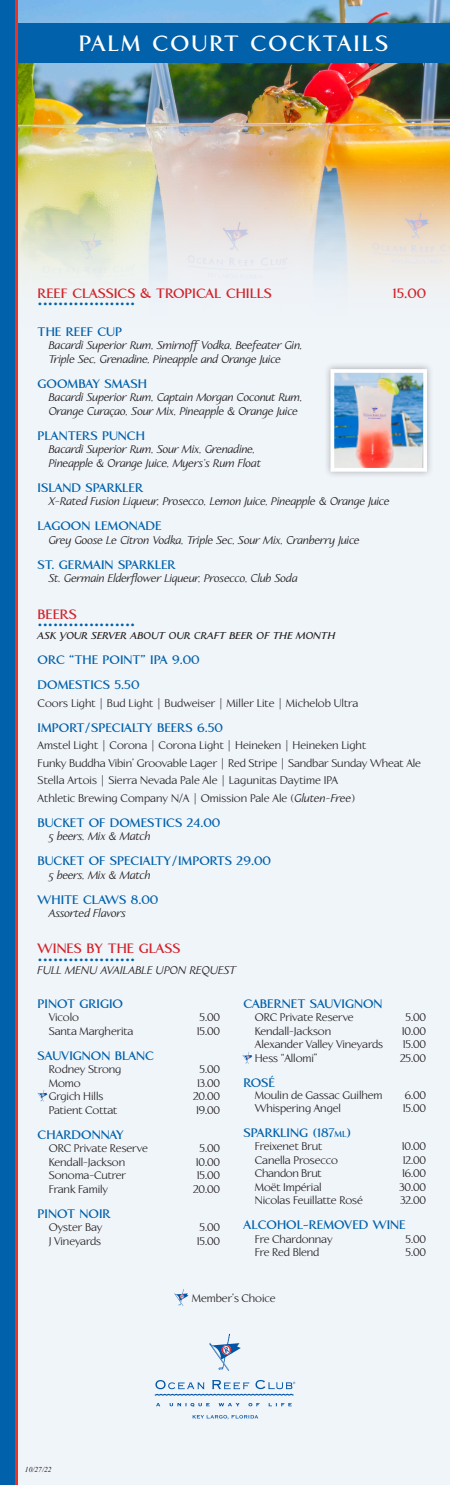
<style>
.page{position:relative;width:450px;height:1485px;background:#fff}
.page>*{position:absolute;margin:0;border:0;box-sizing:border-box;transform-origin:0 0}
.t1{font:700 22.5px "Linotype Aperto";letter-spacing:.09em;color:#fff}
.Headline-red{font:700 21.25px "Linotype Aperto";color:#0161aa}
.Headline-red-2{font:700 13.75px "Linotype Aperto";color:#d1232a}
.Headlines{font:700 12.5px "Linotype Aperto";color:#0161aa}
.Body_Text_copy{font:11.25px/17.5px "Linotype Aperto";letter-spacing:-.01em;color:#231f20}
.Body_Text{font:italic 11.25px/13.5px "Linotype Aperto";letter-spacing:-.01em;color:#231f20}
.Headlines-smaller{font:italic 700 10px "Linotype Aperto";color:#231f20}
.t2{font:italic 7.5px "Times New Roman";color:#231f20}
.s1{font-style:italic}
.s2{font-style:inherit}
.s3{font-size:8.75px}
</style>
<div class="page">
<div style="left:9px;top:1px;width:441px;height:1484px;background:#f0f5fa"></div>
<img style="left:18px;top:0;width:432px;height:281px">
<div style="left:0;top:23px;width:450px;height:40px;background:#0161aa"></div>
<hr style="left:15px;top:0;width:3px;height:1485px;background:#ef3122">
<div style="left:0;top:0;width:15px;height:1485px;background:#0161aa"></div>
<svg style="left:209px;top:1334px;width:32px;height:37px"></svg>
<svg style="left:155px;top:1380px;width:140px;height:16px"></svg>
<svg style="left:169px;top:1403px;width:41px;height:4px"></svg>
<svg style="left:219px;top:1403px;width:21px;height:3px"></svg>
<svg style="left:248px;top:1403px;width:12px;height:3px"></svg>
<svg style="left:268px;top:1403px;width:24px;height:3px"></svg>
<svg style="left:193px;top:1415px;width:65px;height:4px"></svg>
<div style="left:324px;top:362px;width:110px;height:116px;background:#231f20;opacity:.34"></div>
<img style="left:335px;top:374px;width:87px;height:93px">
<div style="left:330px;top:369px;width:97px;height:103px;border:4px solid #fff"></div>
<svg style="left:38px;top:1090px;width:10px;height:12px"></svg>
<svg style="left:243px;top:1052px;width:9px;height:12px"></svg>
<svg style="left:174px;top:1289px;width:15px;height:17px"></svg>
<p class="t1" style="left:79px;top:31px;width:311px">PALM COURT COCKTAILS</p>
<p class="Headline-red-2" style="left:38px;top:285px;width:236px">REEF CLASSICS &amp; TROPICAL CHILLS</p>
<p class="Headline-red-2" style="left:392px;top:285px;width:35px">15.00</p>
<p class="Headline-red" style="left:38px;top:286px;width:99px">...................</p>
<p class="Headlines" style="left:38px;top:324px;width:86px">THE REEF CUP</p>
<p class="Body_Text" style="left:49px;top:339px;width:255px">Bacardi Superior Rum, Smirnoff Vodka, Beefeater Gin,<br>Triple Sec, Grenadine, Pineapple and Orange Juice</p>
<p class="Headlines" style="left:38px;top:376px;width:111px">GOOMBAY SMASH</p>
<p class="Body_Text" style="left:49px;top:391px;width:255px">Bacardi Superior Rum, Captain Morgan Coconut Rum,<br>Orange Curaçao, Sour Mix, Pineapple &amp; Orange Juice</p>
<p class="Headlines" style="left:38px;top:428px;width:109px">PLANTERS PUNCH</p>
<p class="Body_Text" style="left:49px;top:443px;width:214px">Bacardi Superior Rum, Sour Mix, Grenadine,<br>Pineapple &amp; Orange Juice, Myers’s Rum Float</p>
<p class="Headlines" style="left:38px;top:480px;width:107px">ISLAND SPARKLER</p>
<p class="Body_Text" style="left:49px;top:495px;width:342px">X-Rated Fusion Liqueur, Prosecco, Lemon Juice, Pineapple &amp; Orange Juice</p>
<p class="Headlines" style="left:38px;top:519px;width:126px">LAGOON LEMONADE</p>
<p class="Body_Text" style="left:49px;top:534px;width:313px">Grey Goose Le Citron Vodka, Triple Sec, Sour Mix, Cranberry Juice</p>
<p class="Headlines" style="left:38px;top:557px;width:140px">ST. GERMAIN SPARKLER</p>
<p class="Body_Text" style="left:49px;top:572px;width:250px">St. Germain Elderflower Liqueur, Prosecco, Club Soda</p>
<p class="Headline-red-2" style="left:38px;top:606px;width:41px">BEERS</p>
<p class="Headline-red" style="left:38px;top:607px;width:99px">...................</p>
<p class="Headlines-smaller" style="left:38px;top:630px;width:299px">ASK YOUR SERVER ABOUT OUR CRAFT BEER OF THE MONTH</p>
<p class="Headlines" style="left:38px;top:653px;width:164px">ORC “THE POINT” IPA 9.00</p>
<p class="Headlines" style="left:38px;top:678px;width:104px">DOMESTICS 5.50</p>
<p class="Body_Text_copy" style="left:38px;top:694px;width:322px">Coors Light | Bud Light | Budweiser | Miller Lite | Michelob Ultra</p>
<p class="Headlines" style="left:38px;top:720px;width:187px">IMPORT/SPECIALTY BEERS 6.50</p>
<p class="Body_Text_copy" style="left:38px;top:737px;width:385px">Amstel Light | Corona | Corona Light | Heineken | Heineken Light<br>Funky Buddha Vibin’ Groovable Lager | Red Stripe | Sandbar Sunday Wheat Ale</p>
<p class="Body_Text_copy" style="left:38px;top:772px;width:302px">Stella Artois | Sierra Nevada Pale Ale | Lagunitas Daytime IPA</p>
<p class="Body_Text_copy" style="left:38px;top:789px;width:320px">Athletic Brewing Company N/A | Omission Pale Ale <span class="s1">(Gluten-Free)</span></p>
<p class="Headlines" style="left:38px;top:815px;width:184px">BUCKET OF DOMESTICS 24.00</p>
<p class="Body_Text" style="left:49px;top:830px;width:103px">5 beers, Mix &amp; Match</p>
<p class="Headlines" style="left:38px;top:854px;width:235px">BUCKET OF SPECIALTY/IMPORTS 29.00</p>
<p class="Body_Text" style="left:49px;top:868px;width:103px">5 beers, Mix &amp; Match</p>
<p class="Headlines" style="left:38px;top:892px;width:122px">WHITE CLAWS 8.00</p>
<p class="Body_Text" style="left:49px;top:907px;width:79px">Assorted Flavors</p>
<p class="Headline-red-2" style="left:38px;top:941px;width:144px">WINES BY THE GLASS</p>
<p class="Headline-red" style="left:38px;top:942px;width:99px">...................</p>
<p class="Body_Text" style="left:38px;top:964px;width:201px">FULL MENU AVAILABLE UPON REQUEST</p>
<p class="Headlines" style="left:38px;top:996px;width:87px">PINOT GRIGIO</p>
<p class="Body_Text_copy" style="left:49px;top:1009px;width:32px">Vicolo</p>
<p class="Body_Text_copy" style="left:200px;top:1009px;width:22px">5.00</p>
<p class="Body_Text_copy" style="left:49px;top:1022px;width:86px">Santa Margherita</p>
<p class="Body_Text_copy" style="left:197px;top:1022px;width:25px">15.00</p>
<p class="Headlines" style="left:38px;top:1048px;width:118px">SAUVIGNON BLANC</p>
<p class="Body_Text_copy" style="left:49px;top:1061px;width:74px">Rodney Strong</p>
<p class="Body_Text_copy" style="left:200px;top:1061px;width:22px">5.00</p>
<p class="Body_Text_copy" style="left:49px;top:1074px;width:33px">Momo</p>
<p class="Body_Text_copy" style="left:197px;top:1074px;width:24px">13.00</p>
<p class="Body_Text_copy" style="left:49px;top:1088px;width:56px">Grgich Hills</p>
<p class="Body_Text_copy" style="left:193px;top:1088px;width:28px">20.00</p>
<p class="Body_Text_copy" style="left:49px;top:1101px;width:70px">Patient Cottat</p>
<p class="Body_Text_copy" style="left:196px;top:1101px;width:25px">19.00</p>
<p class="Headlines" style="left:38px;top:1127px;width:88px">CHARDONNAY</p>
<p class="Body_Text_copy" style="left:49px;top:1140px;width:101px">ORC Private Reserve</p>
<p class="Body_Text_copy" style="left:200px;top:1140px;width:22px">5.00</p>
<p class="Body_Text_copy" style="left:49px;top:1153px;width:78px">Kendall-Jackson</p>
<p class="Body_Text_copy" style="left:196px;top:1153px;width:26px">10.00</p>
<p class="Body_Text_copy" style="left:49px;top:1167px;width:79px">Sonoma-Cutrer</p>
<p class="Body_Text_copy" style="left:197px;top:1167px;width:25px">15.00</p>
<p class="Body_Text_copy" style="left:49px;top:1180px;width:61px">Frank Family</p>
<p class="Body_Text_copy" style="left:193px;top:1180px;width:28px">20.00</p>
<p class="Headlines" style="left:38px;top:1206px;width:75px">PINOT NOIR</p>
<p class="Body_Text_copy" style="left:49px;top:1219px;width:55px">Oyster Bay</p>
<p class="Body_Text_copy" style="left:200px;top:1219px;width:22px">5.00</p>
<p class="Body_Text_copy" style="left:49px;top:1232px;width:54px">J Vineyards</p>
<p class="Body_Text_copy" style="left:197px;top:1232px;width:25px">15.00</p>
<p class="Headlines" style="left:244px;top:996px;width:141px">CABERNET SAUVIGNON</p>
<p class="Body_Text_copy" style="left:255px;top:1009px;width:101px">ORC Private Reserve</p>
<p class="Body_Text_copy" style="left:406px;top:1009px;width:22px">5.00</p>
<p class="Body_Text_copy" style="left:255px;top:1022px;width:78px">Kendall-Jackson</p>
<p class="Body_Text_copy" style="left:402px;top:1022px;width:26px">10.00</p>
<p class="Body_Text_copy" style="left:255px;top:1036px;width:130px">Alexander Valley Vineyards</p>
<p class="Body_Text_copy" style="left:403px;top:1036px;width:25px">15.00</p>
<p class="Body_Text_copy" style="left:255px;top:1049px;width:64px">Hess “Allomi”</p>
<p class="Body_Text_copy" style="left:400px;top:1049px;width:27px">25.00</p>
<p class="Headlines" style="left:244px;top:1075px;width:33px">ROSÉ</p>
<p class="Body_Text_copy" style="left:255px;top:1087px;width:129px">Moulin de Gassac Guilhem</p>
<p class="Body_Text_copy" style="left:405px;top:1087px;width:23px">6.00</p>
<p class="Body_Text_copy" style="left:255px;top:1099px;width:88px">Whispering Angel</p>
<p class="Body_Text_copy" style="left:403px;top:1099px;width:25px">15.00</p>
<p class="Headlines" style="left:244px;top:1125px;width:109px">SPARKLING <span class="s2">(187</span><span class="s3">ml</span><span class="s2">)</span></p>
<p class="Body_Text_copy" style="left:255px;top:1138px;width:69px">Freixenet Brut</p>
<p class="Body_Text_copy" style="left:402px;top:1138px;width:26px">10.00</p>
<p class="Body_Text_copy" style="left:255px;top:1151px;width:85px">Canella Prosecco</p>
<p class="Body_Text_copy" style="left:403px;top:1151px;width:25px">12.00</p>
<p class="Body_Text_copy" style="left:255px;top:1165px;width:68px">Chandon Brut</p>
<p class="Body_Text_copy" style="left:402px;top:1165px;width:25px">16.00</p>
<p class="Body_Text_copy" style="left:255px;top:1178px;width:68px">Moët Impérial</p>
<p class="Body_Text_copy" style="left:399px;top:1178px;width:28px">30.00</p>
<p class="Body_Text_copy" style="left:255px;top:1192px;width:110px">Nicolas Feuillatte Rosé</p>
<p class="Body_Text_copy" style="left:400px;top:1192px;width:27px">32.00</p>
<p class="Headlines" style="left:244px;top:1218px;width:164px">ALCOHOL-REMOVED WINE</p>
<p class="Body_Text_copy" style="left:255px;top:1230px;width:79px">Fre Chardonnay</p>
<p class="Body_Text_copy" style="left:406px;top:1230px;width:22px">5.00</p>
<p class="Body_Text_copy" style="left:255px;top:1244px;width:66px">Fre Red Blend</p>
<p class="Body_Text_copy" style="left:406px;top:1244px;width:22px">5.00</p>
<p class="Body_Text_copy" style="left:192px;top:1289px;width:85px">Member’s Choice</p>
<p class="t2" style="left:25px;top:1464px;width:28px">10/27/22</p>
</div>
